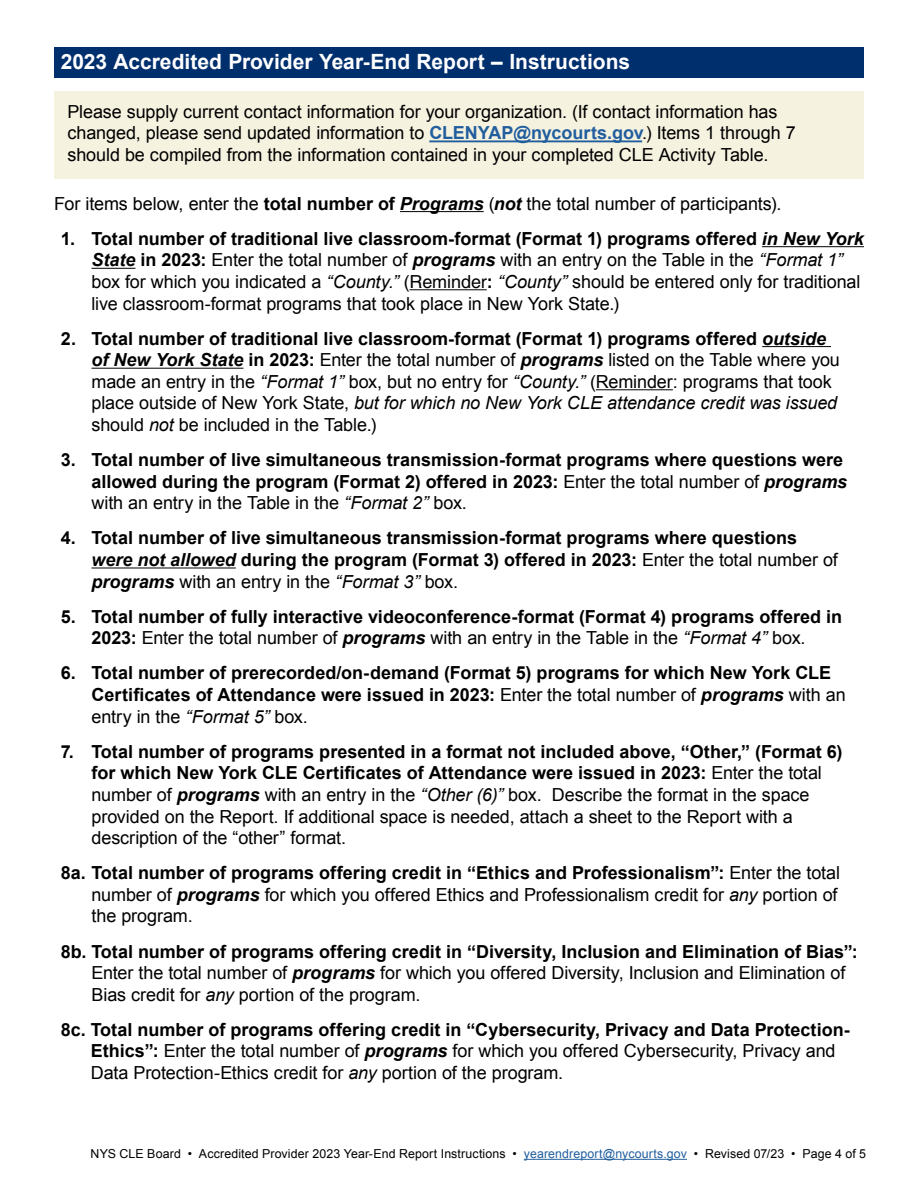
<style>
.page{position:relative;width:918px;height:1188px;background:#fff}
.page>*{position:absolute;margin:0;border:0;box-sizing:border-box;transform-origin:0 0}
.t1{font:700 21px "Arial";color:#fff}
.t2{font:18px/21.6px "Arial";letter-spacing:-.005em;color:#000}
.t3{font:700 18px/21.6px "Arial";color:#000}
.t4{font:12.3px "Arial";letter-spacing:.01em;color:#000}
.s1{font-weight:700;color:#215e9e}
.s2{font-weight:700}
.s3{font-weight:700;font-style:italic}
.s4{font-style:italic}
.s5{font-family:"Helvetica LT Std"}
.s6{font-weight:400}
.s7{font-weight:400;font-style:italic}
.s8{color:#215e9e}
</style>
<div class="page">
<hr style="left:524px;top:1159px;width:163px;height:1px;background:#215e9e">
<div style="left:54px;top:47px;width:810px;height:31px;background:#002f6e"></div>
<div style="left:54px;top:91px;width:810px;height:87px;background:#f6f2e0"></div>
<hr style="left:429px;top:140px;width:213px;height:2px;background:#215e9e">
<hr style="left:400px;top:211px;width:84px;height:1px;background:#000">
<hr style="left:762px;top:246px;width:102px;height:1px;background:#000">
<hr style="left:92px;top:268px;width:43px;height:1px;background:#000">
<hr style="left:410px;top:289px;width:77px;height:1px;background:#000">
<hr style="left:762px;top:346px;width:69px;height:1px;background:#000">
<hr style="left:92px;top:368px;width:151px;height:1px;background:#000">
<hr style="left:596px;top:389px;width:77px;height:1px;background:#000">
<hr style="left:92px;top:568px;width:144px;height:1px;background:#000">
<p class="t1" style="left:61px;top:48px;width:571px">2023 Accredited Provider Year-End Report – Instructions</p>
<p class="t2" style="left:68px;top:101px;width:730px">Please supply current contact information for your organization. (If contact information has changed, please send updated information to <span class="s1">CLENYAP@nycourts.gov</span>.) Items 1 through 7 should be compiled from the information contained in your completed CLE Activity Table.</p>
<p class="t2" style="left:54px;top:193px;width:729px">For items below, enter the <span class="s2">total number of</span> <span class="s3">Programs</span> (<span class="s3">not</span> the total number of participants).</p>
<p class="t2" style="left:91px;top:228px;width:774px;text-indent:-31px"><span class="s2">1. Total number of traditional live classroom-format (Format 1) programs offered</span> <span class="s3">in New York State</span> <span class="s2">in 2023:</span> Enter the total number of <span class="s3">programs</span> with an entry on the Table in the <span class="s4">“Format 1” </span>box for which you indicated a <span class="s4">“County.”</span> (<span class="s5">Reminder</span><span class="s2">:</span> <span class="s4">“County”</span> should be entered only for traditional live classroom-format programs that took place in New York State.)</p>
<p class="t2" style="left:91px;top:328px;width:750px;text-indent:-31px"><span class="s2">2. Total number of traditional live classroom-format (Format 1) programs offered</span> <span class="s3">outside of New York State</span> <span class="s2">in 2023:</span> Enter the total number of <span class="s3">programs</span> listed on the Table where you made an entry in the <span class="s4">“Format 1”</span> box, but no entry for <span class="s4">“County.”</span> (Reminder: programs that took place outside of New York State, <span class="s4">but for which no New York CLE attendance credit was issued </span>should <span class="s4">not</span> be included in the Table.)</p>
<p class="t3" style="left:92px;top:450px;width:757px;text-indent:-31px">3. Total number of live simultaneous transmission-format programs where questions were allowed during the program (Format 2) offered in 2023: <span class="s6">Enter the total number of</span> <span class="s4">programs </span><span class="s6">with an entry in the Table in the</span> <span class="s7">“Format 2”</span> <span class="s6">box.</span></p>
<p class="t3" style="left:92px;top:528px;width:748px;text-indent:-31px">4. Total number of live simultaneous transmission-format programs where questions <span class="s4">were not allowed</span> during the program (Format 3) offered in 2023: <span class="s6">Enter the total number of </span><span class="s4">programs</span> <span class="s6">with an entry in the</span> <span class="s7">“Format 3”</span> <span class="s6">box.</span></p>
<p class="t3" style="left:61px;top:606px;width:783px;text-align:center">5. Total number of fully interactive videoconference-format (Format 4) programs offered in<br>2023: <span class="s6">Enter the total number of</span> <span class="s4">programs</span> <span class="s6">with an entry in the Table in the</span> <span class="s7">“Format 4”</span> <span class="s6">box.</span></p>
<p class="t3" style="left:91px;top:663px;width:756px;text-indent:-31px">6. Total number of prerecorded/on-demand (Format 5) programs for which New York CLE<br>Certificates of Attendance were issued in 2023: <span class="s6">Enter the total number of</span> <span class="s4">programs</span> <span class="s6">with an entry in the</span> <span class="s7">“Format 5”</span> <span class="s6">box.</span></p>
<p class="t2" style="left:91px;top:741px;width:752px;text-indent:-31px"><span class="s2">7. Total number of programs presented in a format not included above, “Other,” (Format 6) for which New York CLE Certificates of Attendance were issued in 2023:</span> Enter the total number of <span class="s3">programs</span> with an entry in the <span class="s4">“Other (6)”</span> box. Describe the format in the space provided on the Report. If additional space is needed, attach a sheet to the Report with a description of the “other” format.</p>
<p class="t2" style="left:91px;top:862px;width:750px;text-indent:-31px"><span class="s2">8a. Total number of programs offering credit in “Ethics and Professionalism”:</span> Enter the total number of <span class="s3">programs</span> for which you offered Ethics and Professionalism credit for <span class="s4">any</span> portion of the program.</p>
<p class="t2" style="left:91px;top:941px;width:768px;text-indent:-31px"><span class="s2">8b. Total number of programs offering credit in “Diversity, Inclusion and Elimination of Bias”:<br></span>Enter the total number of <span class="s3">programs</span> for which you offered Diversity, Inclusion and Elimination of<br>Bias credit for <span class="s4">any</span> portion of the program.</p>
<p class="t2" style="left:91px;top:1019px;width:761px;text-indent:-30px"><span class="s2">8c. Total number of programs offering credit in “Cybersecurity, Privacy and Data Protection-<br>Ethics”:</span> Enter the total number of <span class="s3">programs</span> for which you offered Cybersecurity, Privacy and<br>Data Protection-Ethics credit for <span class="s4">any</span> portion of the program.</p>
<p class="t4" style="left:90px;top:1146px;width:777px">NYS CLE Board • Accredited Provider 2023 Year-End Report Instructions • <span class="s8">yearendreport@nycourts.gov</span> • Revised 07/23 • Page 4 of 5</p>
</div>
